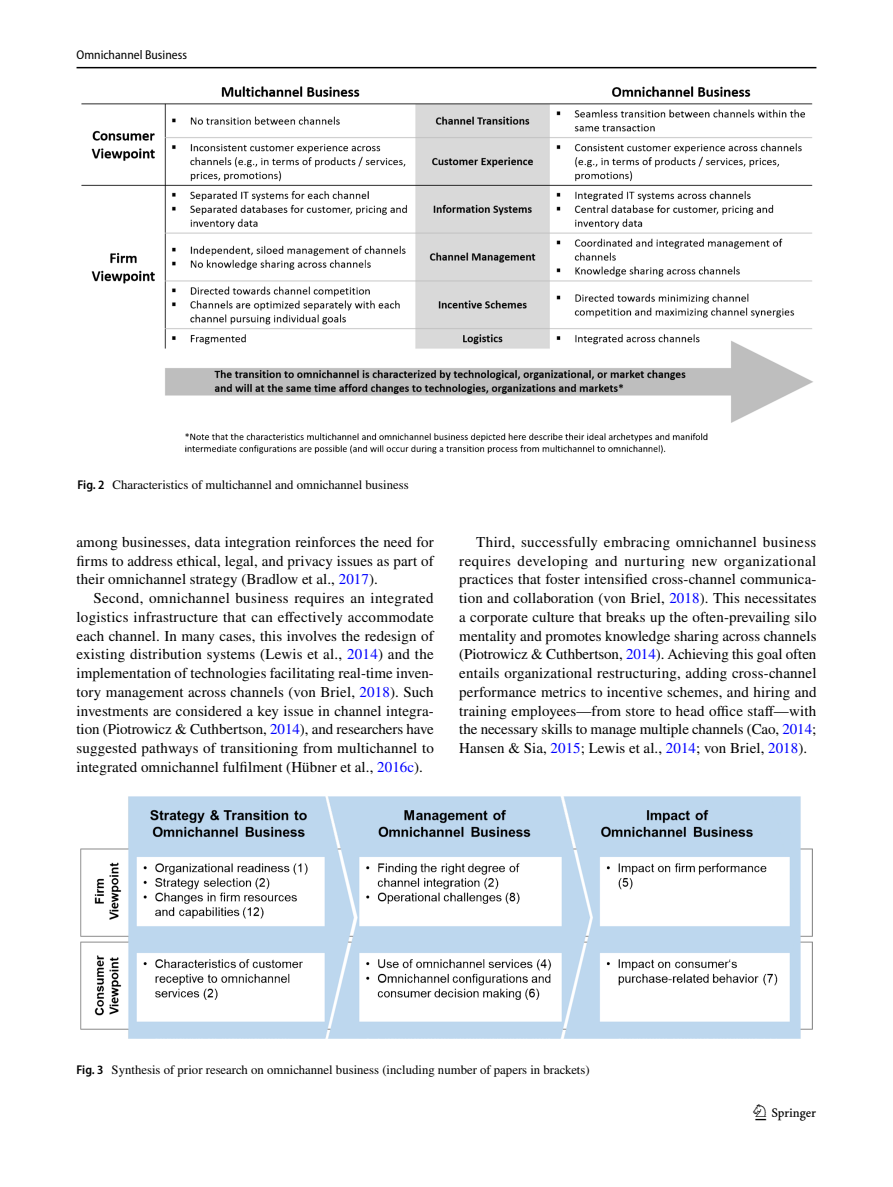
<style>
.page{position:relative;width:893px;height:1187px;background:#fff}
.page>*{position:absolute;margin:0;border:0;box-sizing:border-box;transform-origin:0 0}
.t1{font:22.5px "Springnew Regular 3";color:#000}
.t2{font:15px/18.8px "STIX";letter-spacing:.005em;color:#000;text-align:justify}
.t3{font:12.75px "STIX";color:#000}
.t4{font:semi-condensed 12.75px "Myriad Pro";color:#000}
.s1{font-family:"Myriad Pro";font-weight:600;font-stretch:semi-condensed}
.s2{color:#00f}
</style>
<div class="page">
<hr style="left:77px;top:67px;width:739px;height:1px;background:#000">
<img style="left:82px;top:87px;width:731px;height:367px">
<img style="left:81px;top:796px;width:731px;height:242px">
<p class="t4" style="left:77px;top:48px;width:112px">Omnichannel Business</p>
<p class="t3" style="left:78px;top:476px;width:333px"><span class="s1">Fig. 2</span> Characteristics of multichannel and omnichannel business</p>
<p class="t2" style="left:77px;top:533px;width:359px">among businesses, data integration reinforces the need for firms to address ethical, legal, and privacy issues as part of their omnichannel strategy (Bradlow et al., <span class="s2">2017</span>).</p>
<p class="t2" style="left:77px;top:589px;width:359px;text-indent:17px">Second, omnichannel business requires an integrated logistics infrastructure that can effectively accommodate each channel. In many cases, this involves the redesign of existing distribution systems (Lewis et al., <span class="s2">2014</span>) and the implementation of technologies facilitating real-time inven&shy;tory management across channels (von Briel, <span class="s2">2018</span>). Such investments are considered a key issue in channel integra&shy;tion (Piotrowicz &amp; Cuthbertson, <span class="s2">2014</span>), and researchers have suggested pathways of transitioning from multichannel to integrated omnichannel fulfilment (Hübner et al., <span class="s2">2016c</span>).</p>
<p class="t2" style="left:459px;top:533px;width:359px;text-indent:17px">Third, successfully embracing omnichannel business requires developing and nurturing new organizational practices that foster intensified cross-channel communica&shy;tion and collaboration (von Briel, <span class="s2">2018</span>). This necessitates a corporate culture that breaks up the often-prevailing silo mentality and promotes knowledge sharing across channels (Piotrowicz &amp; Cuthbertson, <span class="s2">2014</span>). Achieving this goal often entails organizational restructuring, adding cross-channel performance metrics to incentive schemes, and hiring and training employees—from store to head office staff—with the necessary skills to manage multiple channels (Cao, <span class="s2">2014</span>; Hansen &amp; Sia, <span class="s2">2015</span>; Lewis et al., <span class="s2">2014</span>; von Briel, <span class="s2">2018</span>).</p>
<p class="t3" style="left:77px;top:1060px;width:515px"><span class="s1">Fig. 3</span> Synthesis of prior research on omnichannel business (including number of papers in brackets)</p>
<h1 class="t1" style="left:755px;top:1104px;width:62px">1 3</h1>
</div>
